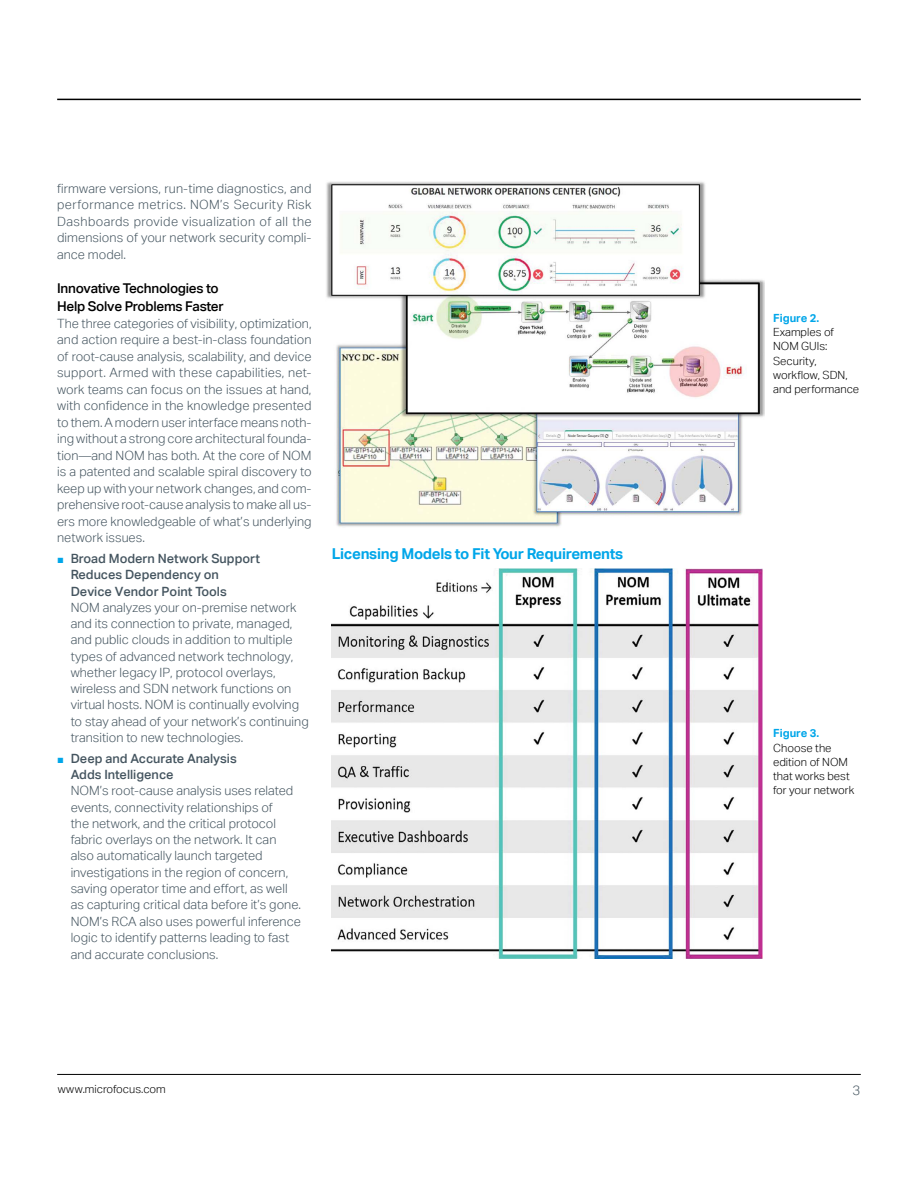
<style>
.page{position:relative;width:918px;height:1188px;background:#fff}
.page>*{position:absolute;margin:0;border:0;box-sizing:border-box;transform-origin:0 0}
.subhead_10_13-blue{font:700 15px "Aktiv Grotesk";letter-spacing:-.02em;color:#00a6e9}
.subhead_9_12_medium{font:500 13.5px/18px "Aktiv Grotesk";letter-spacing:-.02em;color:#000}
.t1{font:300 13.5px "Aktiv Grotesk";color:#455560}
.body_8_5_11-grey{font:300 12.75px/16.4px "Aktiv Grotesk";color:#455560;text-align:justify}
.caption_7_5_9_5{font:300 11.25px/14.2px "Aktiv Grotesk";color:#000}
.s1{font-family:"Arial";font-weight:400;font-size:11.25px;color:#00a6e9}
.s2{font-weight:500}
.s3{font-weight:700;color:#00a6e9}
</style>
<div class="page">
<hr style="left:57px;top:99px;width:804px;height:1px;background:#000">
<hr style="left:57px;top:1074px;width:804px;height:1px;background:#000">
<img style="left:326px;top:181px;width:438px;height:346px">
<img style="left:332px;top:568px;width:430px;height:391px">
<p class="body_8_5_11-grey" style="left:57px;top:180px;width:256px">firmware versions, run-time diagnostics, and performance metrics. NOM’s Security Risk Dashboards provide visualization of all the dimensions of your network security compli&shy;ance model.</p>
<p class="subhead_9_12_medium" style="left:57px;top:279px;width:168px">Innovative Technologies to<br>Help Solve Problems Faster</p>
<p class="body_8_5_11-grey" style="left:57px;top:315px;width:256px">The three categories of visibility, optimization, and action require a best-in-class foundation of root-cause analysis, scalability, and device support. Armed with these capabilities, net&shy;work teams can focus on the issues at hand, with confidence in the knowledge presented to them. A modern user interface means noth&shy;ing without a strong core architectural founda&shy;tion—and NOM has both. At the core of NOM is a patented and scalable spiral discovery to keep up with your network changes, and com&shy;prehensive root-cause analysis to make all us&shy;ers more knowledgeable of what’s underlying network issues.</p>
<p class="body_8_5_11-grey" style="left:71px;top:550px;width:240px;text-align:left;text-indent:-14px"><span class="s1">■</span> <span class="s2">Broad Modern Network Support Reduces Dependency on<br>Device Vendor Point Tools<br></span>NOM analyzes your on-premise network and its connection to private, managed, and public clouds in addition to multiple types of advanced network technology, whether legacy IP, protocol overlays, wireless and SDN network functions on virtual hosts. NOM is continually evolving to stay ahead of your network’s continuing transition to new technologies.</p>
<p class="body_8_5_11-grey" style="left:71px;top:750px;width:232px;text-align:left;text-indent:-14px"><span class="s1">■</span> <span class="s2">Deep and Accurate Analysis<br>Adds Intelligence<br></span>NOM’s root-cause analysis uses related events, connectivity relationships of<br>the network, and the critical protocol fabric overlays on the network. It can also automatically launch targeted investigations in the region of concern, saving operator time and effort, as well as capturing critical data before it’s gone.<br>NOM’s RCA also uses powerful inference logic to identify patterns leading to fast and accurate conclusions.</p>
<p class="subhead_10_13-blue" style="left:332px;top:544px;width:293px">Licensing Models to Fit Your Requirements</p>
<p class="caption_7_5_9_5" style="left:773px;top:311px;width:88px"><span class="s3">Figure 2.<br></span>Examples of<br>NOM GUIs:<br>Security, workflow, SDN, and performance</p>
<p class="caption_7_5_9_5" style="left:773px;top:726px;width:83px"><span class="s3">Figure 3.<br></span>Choose the edition of NOM that works best for your network</p>
<p class="caption_7_5_9_5" style="left:58px;top:1082px;width:109px">www.microfocus.com</p>
<p class="t1" style="left:853px;top:1082px;width:9px">3</p>
</div>
